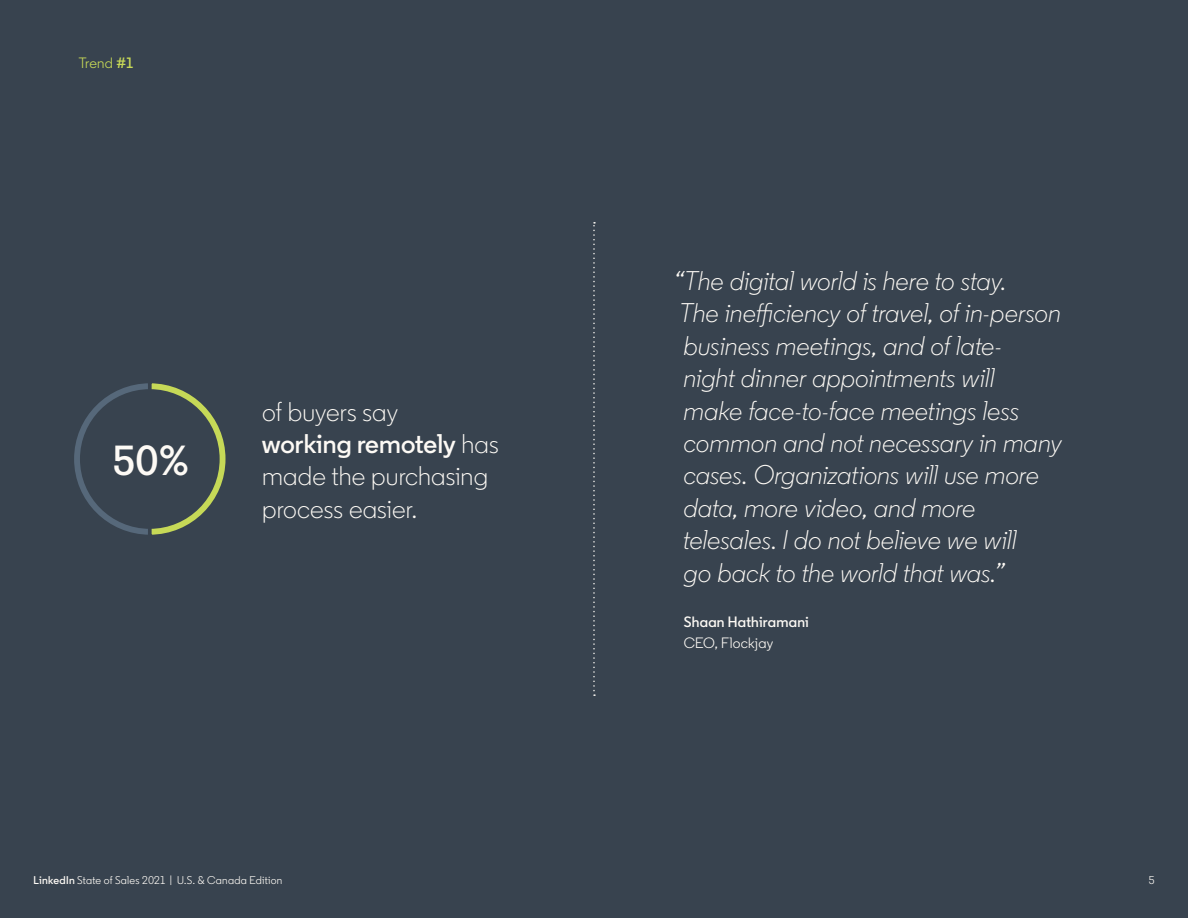
<style>
.page{position:relative;width:1188px;height:918px;background:#38434f}
.page>*{position:absolute;margin:0;border:0;box-sizing:border-box;transform-origin:0 0}
.t1{font:600 42px "Community";color:#fdfaf5}
.t2{font:italic 300 27px/32.4px "Community";color:#fdfaf5}
.t3{font:300 27px/32.4px "Community";letter-spacing:.005em;color:#fdfaf5}
.t4{font:600 15px "Community";letter-spacing:.02em;color:#fdfaf5}
.t5{font:15px "Community";letter-spacing:.015em;color:#fdfaf5}
.t6{font:15px "Community";letter-spacing:.01em;color:#c7d957}
.t7{font:11.25px "Community";letter-spacing:.025em;color:#fdfaf5}
.s1{font-weight:600}
</style>
<div class="page">
<svg style="left:74px;top:383px;width:152px;height:152px"></svg>
<div style="left:80px;top:389px;width:140px;height:140px;background:#38434f;border-radius:50%"></div>
<svg style="left:593px;top:222px;width:2px;height:474px"></svg>
<p class="t6" style="left:79px;top:54px;width:56px">Trend <span class="s1">#1</span></p>
<h1 class="t1" style="left:113px;top:434px;width:77px">50%</h1>
<p class="t3" style="left:262px;top:395px;width:239px">of buyers say<br><span class="s1">working remotely</span> has made the purchasing process easier.</p>
<p class="t2" style="left:674px;top:265px;width:389px">“The digital world is here to stay.<br>The inefficiency of travel, of in-person business meetings, and of late-<br>night dinner appointments will<br>make face-to-face meetings less common and not necessary in many cases. Organizations will use more data, more video, and more telesales. I do not believe we will<br>go back to the world that was.”</p>
<p class="t4" style="left:684px;top:613px;width:127px">Shaan Hathiramani</p>
<p class="t5" style="left:684px;top:634px;width:91px">CEO, Flockjay</p>
<p class="t7" style="left:34px;top:874px;width:250px"><span class="s1">LinkedIn</span> State of Sales 2021 | U.S. &amp; Canada Edition</p>
<p class="t7" style="left:1149px;top:874px;width:7px">5</p>
</div>
